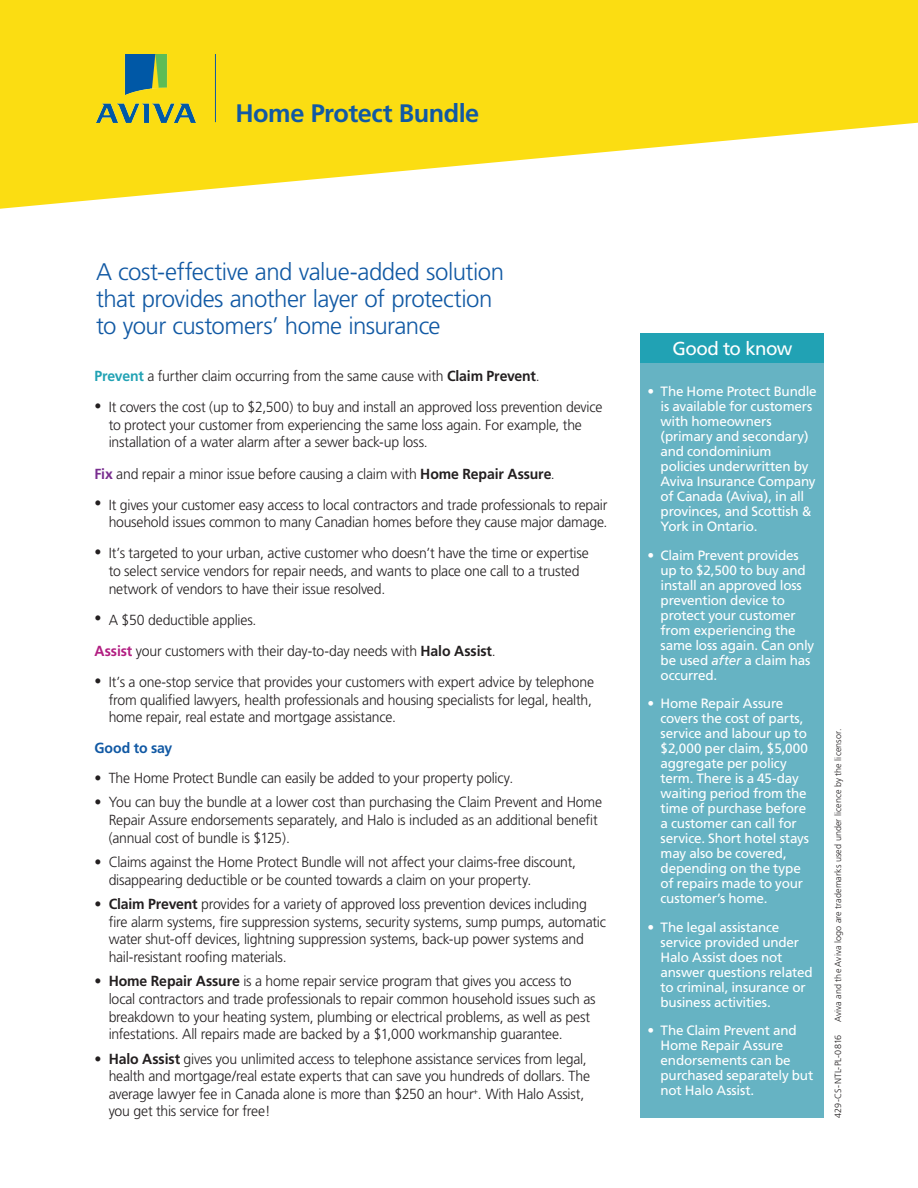
<style>
.page{position:relative;width:918px;height:1188px;background:#fff}
.page>*{position:absolute;margin:0;border:0;box-sizing:border-box;transform-origin:0 0}
.t1{font:700 25.35px "Frutiger";letter-spacing:-.02em;color:#1159a4}
.t2{font:300 24px/27px "Frutiger";letter-spacing:-.02em;color:#1159a4}
.t3{font:18.75px "Frutiger";letter-spacing:-.03em;color:#fff}
.t4{font:300 14.7px/17.7px "Frutiger";letter-spacing:-.015em;color:#231f20;scale:.96 1}
.t5{font:700 14.7px "Frutiger";letter-spacing:-.005em;color:#1159a4;scale:.96 1}
.t6{font:13.5px/15px "Frutiger";letter-spacing:-.015em;color:#fff}
.t7{font:300 9px "Frutiger";letter-spacing:.01em;color:#231f20}
.s1{font-weight:700;color:#21a2b4}
.s2{font-weight:700}
.s3{font-weight:700;color:#782d8f}
.s4{font-weight:700;color:#b21f82}
.s5{font-style:italic}
</style>
<div class="page">
<svg style="left:0;top:0;width:918px;height:209px;fill:#fbdd12"></svg>
<div style="left:641px;top:333px;width:183px;height:30px;background:#21a2b4"></div>
<div style="left:641px;top:363px;width:183px;height:755px;background:#66b3c3"></div>
<img style="left:96px;top:54px;width:100px;height:68px">
<hr style="left:215px;top:54px;width:1px;height:68px;background:#1159a4">
<p class="t1" style="left:235px;top:98px;width:246px">Home Protect Bundle</p>
<p class="t2" style="left:96px;top:258px;width:410px">A cost-effective and value-added solution that provides another layer of protection to your customers’ home insurance</p>
<p class="t4" style="left:94px;top:367px;width:465px"><span class="s1">Prevent</span> a further claim occurring from the same cause with <span class="s2">Claim Prevent</span>.</p>
<p class="t4" style="left:109px;top:399px;width:516px;text-indent:-14px">• It covers the cost (up to $2,500) to buy and install an approved loss prevention device to protect your customer from experiencing the same loss again. For example, the installation of a water alarm after a sewer back-up loss.</p>
<p class="t4" style="left:94px;top:465px;width:481px"><span class="s3">Fix</span> and repair a minor issue before causing a claim with <span class="s2">Home Repair Assure</span>.</p>
<p class="t4" style="left:94px;top:496px;width:536px;text-align:right">• It gives your customer easy access to local contractors and trade professionals to repair household issues common to many Canadian homes before they cause major damage.</p>
<p class="t4" style="left:109px;top:545px;width:502px;text-indent:-14px">• It’s targeted to your urban, active customer who doesn’t have the time or expertise to select service vendors for repair needs, and wants to place one call to a trusted network of vendors to have their issue resolved.</p>
<p class="t4" style="left:94px;top:611px;width:170px">• A $50 deductible applies.</p>
<p class="t4" style="left:94px;top:642px;width:420px"><span class="s4">Assist</span> your customers with their day-to-day needs with <span class="s2">Halo Assist</span>.</p>
<p class="t4" style="left:109px;top:673px;width:507px;text-indent:-14px">• It’s a one-stop service that provides your customers with expert advice by telephone from qualified lawyers, health professionals and housing specialists for legal, health, home repair, real estate and mortgage assistance.</p>
<p class="t5" style="left:94px;top:740px;width:83px">Good to say</p>
<p class="t4" style="left:94px;top:769px;width:438px">• The Home Protect Bundle can easily be added to your property policy.</p>
<p class="t4" style="left:109px;top:794px;width:516px;text-indent:-14px">• You can buy the bundle at a lower cost than purchasing the Claim Prevent and Home<br>Repair Assure endorsements separately, and Halo is included as an additional benefit (annual cost of bundle is $125).</p>
<p class="t4" style="left:109px;top:853px;width:488px;text-indent:-14px">• Claims against the Home Protect Bundle will not affect your claims-free discount, disappearing deductible or be counted towards a claim on your property.</p>
<p class="t4" style="left:109px;top:895px;width:520px;text-indent:-14px">• <span class="s2">Claim Prevent</span> provides for a variety of approved loss prevention devices including fire alarm systems, fire suppression systems, security systems, sump pumps, automatic water shut-off devices, lightning suppression systems, back-up power systems and hail-resistant roofing materials.</p>
<p class="t4" style="left:109px;top:973px;width:509px;text-indent:-14px">• <span class="s2">Home Repair Assure</span> is a home repair service program that gives you access to local contractors and trade professionals to repair common household issues such as breakdown to your heating system, plumbing or electrical problems, as well as pest infestations. All repairs made are backed by a $1,000 workmanship guarantee.</p>
<p class="t4" style="left:109px;top:1050px;width:503px;text-indent:-14px">• <span class="s2">Halo Assist</span> gives you unlimited access to telephone assistance services from legal, health and mortgage/real estate experts that can save you hundreds of dollars. The average lawyer fee in Canada alone is more than $250 an hour<sup>+</sup>. With Halo Assist, you get this service for free!</p>
<p class="t3" style="left:672px;top:338px;width:122px">Good to know</p>
<p class="t6" style="left:661px;top:384px;width:158px;text-indent:-13px">• The Home Protect Bundle is available for customers with homeowners (primary and secondary) and condominium policies underwritten by<br>Aviva Insurance Company of Canada (Aviva), in all provinces, and Scottish &amp;<br>York in Ontario.</p>
<p class="t6" style="left:661px;top:548px;width:155px;text-indent:-13px">• Claim Prevent provides up to $2,500 to buy and install an approved loss prevention device to protect your customer from experiencing the same loss again. Can only be used <span class="s5">after</span> a claim has occurred.</p>
<p class="t6" style="left:661px;top:696px;width:150px;text-indent:-13px">• Home Repair Assure covers the cost of parts, service and labour up to $2,000 per claim, $5,000 aggregate per policy term. There is a 45-day waiting period from the time of purchase before a customer can call for service. Short hotel stays may also be covered, depending on the type of repairs made to your customer’s home.</p>
<p class="t6" style="left:661px;top:920px;width:154px;text-indent:-13px">• The legal assistance service provided under<br>Halo Assist does not answer questions related to criminal, insurance or business activities.</p>
<p class="t6" style="left:661px;top:1023px;width:154px;text-indent:-13px">• The Claim Prevent and<br>Home Repair Assure endorsements can be purchased separately but not Halo Assist.</p>
<p class="t7" style="left:833px;top:1022px;width:295px;rotate:-90deg">Aviva and the Aviva logo are trademarks used under licence by the licensor.</p>
<p class="t7" style="left:833px;top:1118px;width:85px;rotate:-90deg">429-CS-NTL-PL-0816</p>
</div>
